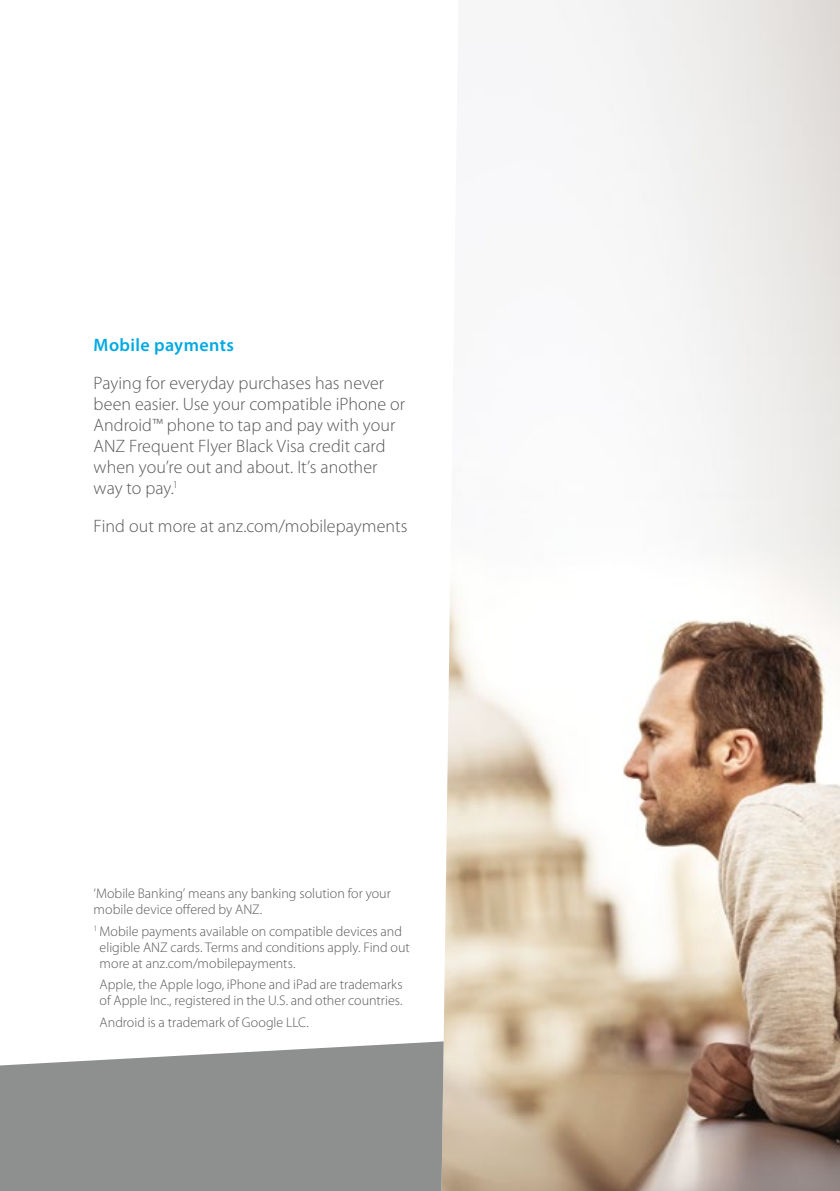
<style>
.page{position:relative;width:840px;height:1191px;background:#fff}
.page>*{position:absolute;margin:0;border:0;box-sizing:border-box;transform-origin:0 0}
.t1{font:300 18px/21px "Myriad Pro";color:#575756}
.t2{font:600 18px "Myriad Pro";letter-spacing:.025em;color:#00a9e2}
.t3{font:300 14px/16px "Myriad Pro";color:#575756}
</style>
<div class="page">
<img style="left:443px;top:0;width:396px;height:1191px">
<svg style="left:0;top:1041px;width:443px;height:150px;fill:#8e9090"></svg>
<p class="t2" style="left:94px;top:334px;width:142px">Mobile payments</p>
<p class="t1" style="left:94px;top:372px;width:313px">Paying for everyday purchases has never been easier. Use your compatible iPhone or Android™ phone to tap and pay with your ANZ Frequent Flyer Black Visa credit card when you’re out and about. It’s another way to pay.<sup>1</sup></p>
<p class="t1" style="left:94px;top:515px;width:315px">Find out more at anz.com/mobilepayments</p>
<p class="t3" style="left:94px;top:885px;width:298px">‘Mobile Banking’ means any banking solution for your mobile device offered by ANZ.</p>
<p class="t3" style="left:100px;top:923px;width:311px;text-indent:-6px"><sup>1</sup> Mobile payments available on compatible devices and eligible ANZ cards. Terms and conditions apply. Find out more at anz.com/mobilepayments.</p>
<p class="t3" style="left:100px;top:976px;width:304px">Apple, the Apple logo, iPhone and iPad are trademarks of Apple Inc., registered in the U.S. and other countries.</p>
<p class="t3" style="left:100px;top:1014px;width:210px">Android is a trademark of Google LLC.</p>
</div>
